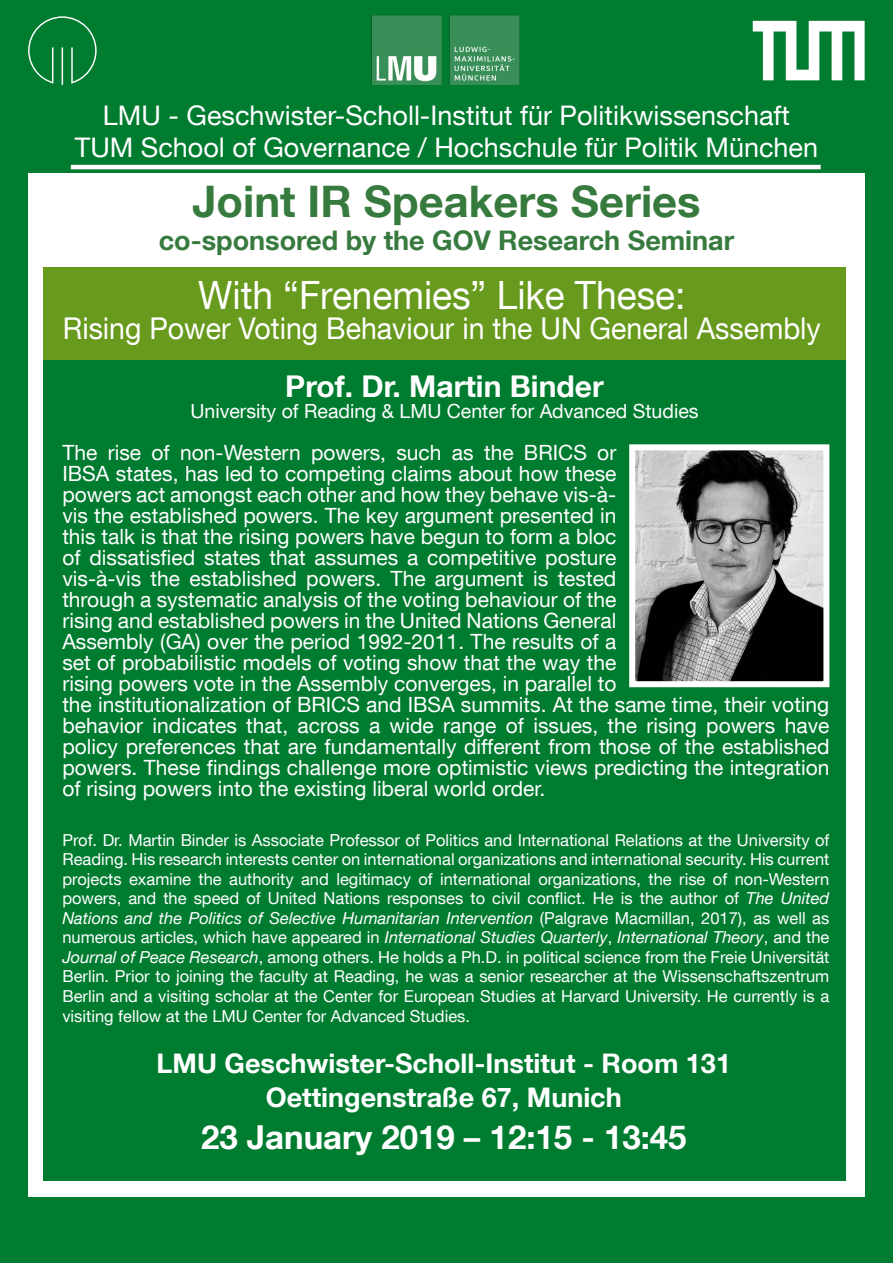
<style>
.page{position:relative;width:893px;height:1263px;background:#007c30}
.page>*{position:absolute;margin:0;border:0;box-sizing:border-box;transform-origin:0 0}
.t1{font:700 43.5px "TUM Neue Helvetica";color:#377a3e}
.t2{font:39px "TUM Neue Helvetica";color:#fff;scale:.95 1}
.t3{font:700 33px "TUM Neue Helvetica";color:#fff}
.t4{font:30px "TUM Neue Helvetica";color:#fff;scale:.95 1}
.t5{font:700 30px "TUM Neue Helvetica";color:#fff}
.t6{font:27px "TUM Neue Helvetica";color:#fff}
.t7{font:700 27px "TUM Neue Helvetica";color:#fff}
.t8{font:700 27px "TUM Neue Helvetica";color:#377a3e}
.t9{font:21px/21px "TUM Neue Helvetica";color:#fff}
.t10{font:19.5px "TUM Neue Helvetica";color:#fff}
.t11{font:16.5px/19.5px "TUM Neue Helvetica";color:#fff;text-align:justify}
.s1{font-style:italic}
</style>
<div class="page">
<hr style="left:71px;top:165px;width:750px;height:4px;background:#fff">
<div style="left:28px;top:173px;width:837px;height:1024px;background:#fff"></div>
<img style="left:364px;top:15px;width:159px;height:70px">
<div style="left:43px;top:267px;width:803px;height:158px;background:#679a1d"></div>
<div style="left:43px;top:360px;width:803px;height:820px;background:#007c30"></div>
<img style="left:636px;top:451px;width:186px;height:229px">
<div style="left:629px;top:444px;width:200px;height:243px;border:6px solid #fff"></div>
<svg style="left:28px;top:16px;width:68px;height:69px;background:#178742"></svg>
<svg style="left:753px;top:21px;width:112px;height:59px"></svg>
<p class="t6" style="left:103px;top:98px;width:689px">LMU - Geschwister-Scholl-Institut für Politikwissenschaft</p>
<p class="t6" style="left:75px;top:131px;width:745px">TUM School of Governance / Hochschule für Politik München</p>
<p class="t1" style="left:192px;top:174px;width:510px">Joint IR Speakers Series</p>
<p class="t8" style="left:159px;top:223px;width:577px">co-sponsored by the GOV Research Seminar</p>
<p class="t2" style="left:198px;top:271px;width:514px">With “Frenemies” Like These:</p>
<p class="t4" style="left:63px;top:310px;width:799px">Rising Power Voting Behaviour in the UN General Assembly</p>
<p class="t5" style="left:285px;top:367px;width:320px">Prof. Dr. Martin Binder</p>
<p class="t10" style="left:190px;top:399px;width:510px">University of Reading &amp; LMU Center for Advanced Studies</p>
<p class="t9" style="left:62px;top:442px;width:769px">The rise of non-Western powers, such as the BRICS or<br>IBSA states, has led to competing claims about how these<br>powers act amongst each other and how they behave vis-à-<br>vis the established powers. The key argument presented in<br>this talk is that the rising powers have begun to form a bloc<br>of dissatisfied states that assumes a competitive posture<br>vis-à-vis the established powers. The argument is tested<br>through a systematic analysis of the voting behaviour of the<br>rising and established powers in the United Nations General<br>Assembly (GA) over the period 1992-2011. The results of a<br>set of probabilistic models of voting show that the way the<br>rising powers vote in the Assembly converges, in parallel to<br>the institutionalization of BRICS and IBSA summits. At the same time, their voting behavior indicates that, across a wide range of issues, the rising powers have policy preferences that are fundamentally different from those of the established powers. These findings challenge more optimistic views predicting the integration of rising powers into the existing liberal world order.</p>
<p class="t11" style="left:62px;top:830px;width:769px">Prof. Dr. Martin Binder is Associate Professor of Politics and International Relations at the University of Reading. His research interests center on international organizations and international security. His current projects examine the authority and legitimacy of international organizations, the rise of non-Western powers, and the speed of United Nations responses to civil conflict. He is the author of <span class="s1">The United Nations and the Politics of Selective Humanitarian Intervention</span> (Palgrave Macmillan, 2017), as well as numerous articles, which have appeared in <span class="s1">International Studies Quarterly</span>, <span class="s1">International Theory</span>, and the <span class="s1">Journal of Peace Research</span>, among others. He holds a Ph.D. in political science from the Freie Universität Berlin. Prior to joining the faculty at Reading, he was a senior researcher at the Wissenschaftszentrum Berlin and a visiting scholar at the Center for European Studies at Harvard University. He currently is a visiting fellow at the LMU Center for Advanced Studies.</p>
<p class="t7" style="left:157px;top:1046px;width:576px">LMU Geschwister-Scholl-Institut - Room 131</p>
<p class="t7" style="left:266px;top:1080px;width:358px">Oettingenstraße 67, Munich</p>
<p class="t3" style="left:201px;top:1116px;width:487px">23 January 2019 – 12:15 - 13:45</p>
</div>
